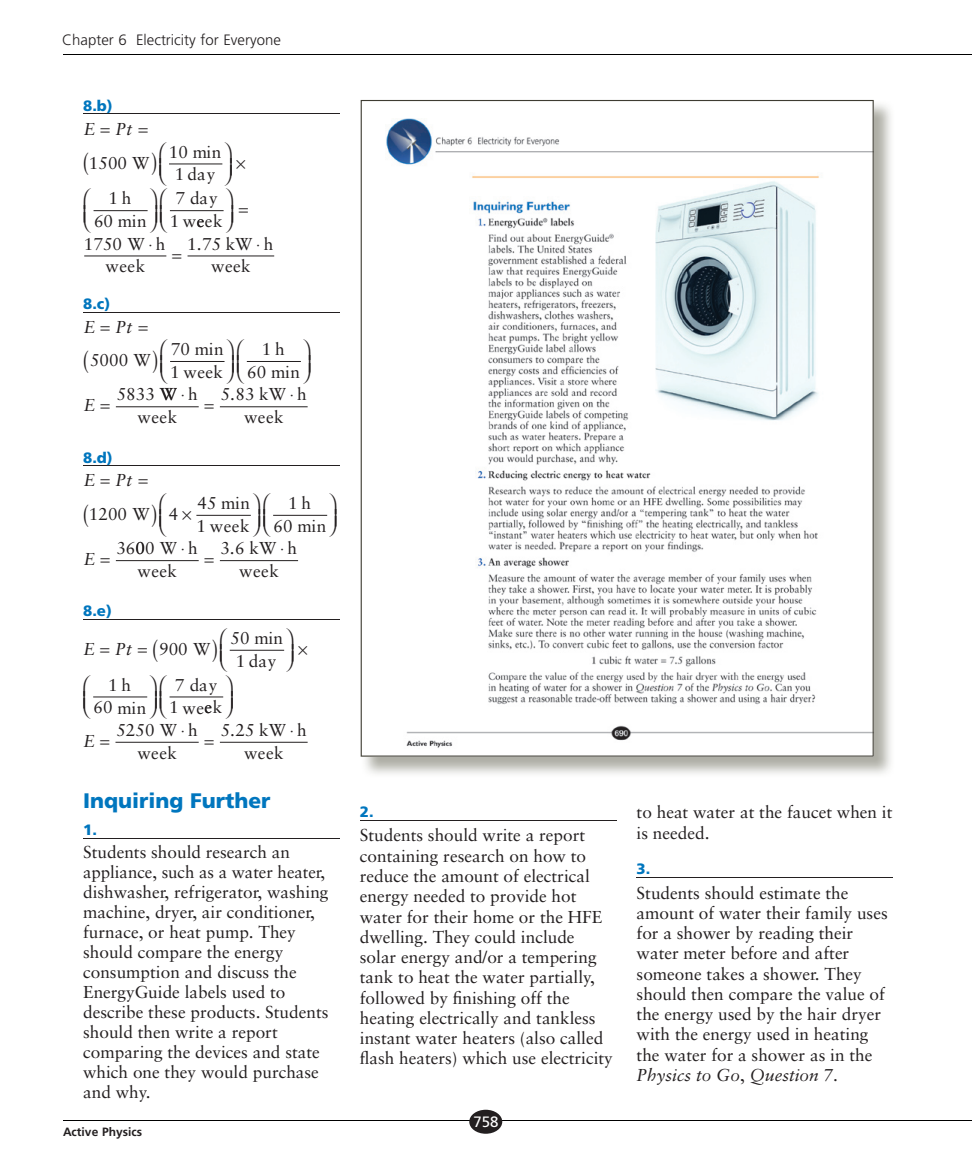
<style>
.page{position:relative;width:972px;height:1175px;background:#fff}
.page>*{position:absolute;margin:0;border:0;box-sizing:border-box;transform-origin:0 0}
.t1{font:900 21px "Frutiger";color:#0076be}
.t2{font:17.25px/20.2px "Sabon";color:#231f20;text-align:center}
.t3{font:17.25px/23px "Sabon";letter-spacing:.025em;color:#231f20}
.t4{font:italic 17.25px "Sabon";letter-spacing:.025em;color:#231f20}
.t5{font:300 15px "Frutiger";color:#231f20}
.t6{font:900 15px "Frutiger";color:#0076be}
.t7{font:15px "Frutiger";color:#fff}
.t8{font:700 12px "Frutiger";color:#231f20}
.s1{font-style:italic}
</style>
<div class="page">
<hr style="left:63px;top:54px;width:909px;height:1px;background:#000">
<hr style="left:63px;top:1120px;width:909px;height:1px;background:#000">
<div style="left:469px;top:1109px;width:33px;height:24px;background:#231f20;border-radius:50%"></div>
<svg style="left:361px;top:100px;width:513px;height:656px"></svg>
<hr style="left:360px;top:819px;width:256px;height:1px;background:#231f20">
<hr style="left:83px;top:114px;width:257px;height:1px;background:#231f20">
<hr style="left:83px;top:312px;width:257px;height:1px;background:#231f20">
<hr style="left:83px;top:465px;width:257px;height:1px;background:#231f20">
<hr style="left:83px;top:619px;width:257px;height:1px;background:#231f20">
<hr style="left:83px;top:838px;width:257px;height:1px;background:#231f20">
<hr style="left:94px;top:210px;width:54px;height:1px;background:#231f20">
<hr style="left:169px;top:164px;width:53px;height:1px;background:#231f20">
<hr style="left:188px;top:256px;width:86px;height:1px;background:#231f20">
<hr style="left:84px;top:256px;width:82px;height:1px;background:#231f20">
<hr style="left:170px;top:210px;width:54px;height:1px;background:#231f20">
<hr style="left:247px;top:361px;width:54px;height:1px;background:#231f20">
<hr style="left:170px;top:361px;width:55px;height:1px;background:#231f20">
<hr style="left:220px;top:406px;width:88px;height:1px;background:#231f20">
<hr style="left:116px;top:406px;width:83px;height:1px;background:#231f20">
<hr style="left:273px;top:515px;width:54px;height:1px;background:#231f20">
<hr style="left:196px;top:515px;width:55px;height:1px;background:#231f20">
<hr style="left:220px;top:560px;width:78px;height:1px;background:#231f20">
<hr style="left:116px;top:560px;width:83px;height:1px;background:#231f20">
<hr style="left:93px;top:696px;width:54px;height:1px;background:#231f20">
<hr style="left:230px;top:650px;width:54px;height:1px;background:#231f20">
<hr style="left:220px;top:742px;width:88px;height:1px;background:#231f20">
<hr style="left:116px;top:742px;width:83px;height:1px;background:#231f20">
<hr style="left:170px;top:696px;width:53px;height:1px;background:#231f20">
<hr style="left:637px;top:877px;width:256px;height:1px;background:#231f20">
<svg style="left:213px;top:649px;width:20px;height:49px"></svg>
<p class="t5" style="left:62px;top:31px;width:220px">Chapter 6 Electricity for Everyone</p>
<p class="t6" style="left:83px;top:96px;width:31px">8.b)</p>
<p class="t4" style="left:84px;top:119px;width:50px">E Pt</p>
<p class="t2" style="left:89px;top:152px;width:62px">1500 W</p>
<p class="t2" style="left:169px;top:140px;width:54px;line-height:23px">10 min<br>1day</p>
<p class="t2" style="left:94px;top:187px;width:54px;line-height:23px">1h<br>60 min</p>
<p class="t2" style="left:170px;top:187px;width:55px;line-height:23px">7 day<br>1 week</p>
<p class="t2" style="left:84px;top:232px;width:83px;line-height:23px">1750 W h week</p>
<p class="t2" style="left:187px;top:232px;width:87px;line-height:23px">1 7. 5 kW h week</p>
<p class="t6" style="left:83px;top:294px;width:29px">8.c)</p>
<p class="t4" style="left:84px;top:317px;width:50px">E Pt</p>
<p class="t2" style="left:90px;top:350px;width:62px">5000 W</p>
<p class="t3" style="left:170px;top:337px;width:55px">70 min<br>1 week</p>
<p class="t2" style="left:247px;top:337px;width:54px;line-height:23px">1h<br>60 min</p>
<p class="t2" style="left:117px;top:383px;width:83px;line-height:23px">5833 W h week</p>
<p class="t2" style="left:221px;top:383px;width:87px;line-height:23px">5 8. 3 kW h week</p>
<p class="t6" style="left:83px;top:448px;width:31px">8.d)</p>
<p class="t4" style="left:84px;top:470px;width:50px">E Pt</p>
<p class="t4" style="left:84px;top:395px;width:13px">E</p>
<p class="t2" style="left:89px;top:503px;width:62px">1200 W</p>
<p class="t2" style="left:169px;top:503px;width:11px">4</p>
<p class="t3" style="left:197px;top:491px;width:55px">45 min<br>1 week</p>
<p class="t2" style="left:274px;top:491px;width:54px;line-height:23px">1h<br>60 min</p>
<p class="t2" style="left:116px;top:538px;width:83px">3600 W h</p>
<p class="t2" style="left:220px;top:538px;width:78px">3 6kW h</p>
<p class="t2" style="left:138px;top:561px;width:41px">week</p>
<p class="t2" style="left:239px;top:561px;width:41px">week</p>
<p class="t2" style="left:230px;top:538px;width:6px">.</p>
<p class="t4" style="left:84px;top:549px;width:13px">E</p>
<p class="t6" style="left:83px;top:602px;width:30px">8.e)</p>
<p class="t4" style="left:84px;top:639px;width:50px">E Pt</p>
<p class="t2" style="left:159px;top:638px;width:53px">900 W</p>
<p class="t2" style="left:231px;top:626px;width:54px;line-height:23px">50 min<br>1day</p>
<p class="t2" style="left:94px;top:673px;width:54px;line-height:23px">1h<br>60 min</p>
<p class="t2" style="left:175px;top:674px;width:44px">7 day</p>
<p class="t2" style="left:169px;top:697px;width:54px">1 week</p>
<p class="t2" style="left:116px;top:719px;width:83px">5250 W h</p>
<p class="t2" style="left:137px;top:742px;width:41px">week</p>
<p class="t2" style="left:221px;top:718px;width:87px;line-height:23px">5 2. 5kW h week</p>
<p class="t4" style="left:84px;top:731px;width:13px">E</p>
<p class="t1" style="left:83px;top:787px;width:189px">Inquiring Further</p>
<p class="t6" style="left:83px;top:821px;width:15px">1.</p>
<p class="t2" style="left:83px;top:842px;width:247px;text-align:left">Students should research an appliance, such as a water heater, dishwasher, refrigerator, washing machine, dryer, air conditioner, furnace, or heat pump. They should compare the energy consumption and discuss the<br>EnergyGuide labels used to describe these products. Students should then write a report comparing the devices and state which one they would purchase and why.</p>
<p class="t8" style="left:63px;top:1124px;width:81px">Active Physics</p>
<p class="t6" style="left:360px;top:802px;width:15px">2.</p>
<p class="t2" style="left:360px;top:825px;width:255px;text-align:left">Students should write a report containing research on how to reduce the amount of electrical energy needed to provide hot water for their home or the HFE dwelling. They could include solar energy and/or a tempering tank to heat the water partially, followed by finishing off the heating electrically and tankless instant water heaters (also called flash heaters) which use electricity</p>
<p class="t7" style="left:474px;top:1112px;width:27px">758</p>
<p class="t2" style="left:637px;top:802px;width:257px;text-align:left">to heat water at the faucet when it is needed.</p>
<p class="t6" style="left:637px;top:859px;width:15px">3.</p>
<p class="t2" style="left:637px;top:882px;width:253px;text-align:left">Students should estimate the amount of water their family uses for a shower by reading their water meter before and after someone takes a shower. They should then compare the value of the energy used by the hair dryer with the energy used in heating the water for a shower as in the<br><span class="s1">Physics to Go</span>, <span class="s1">Question 7</span>.</p>
</div>
